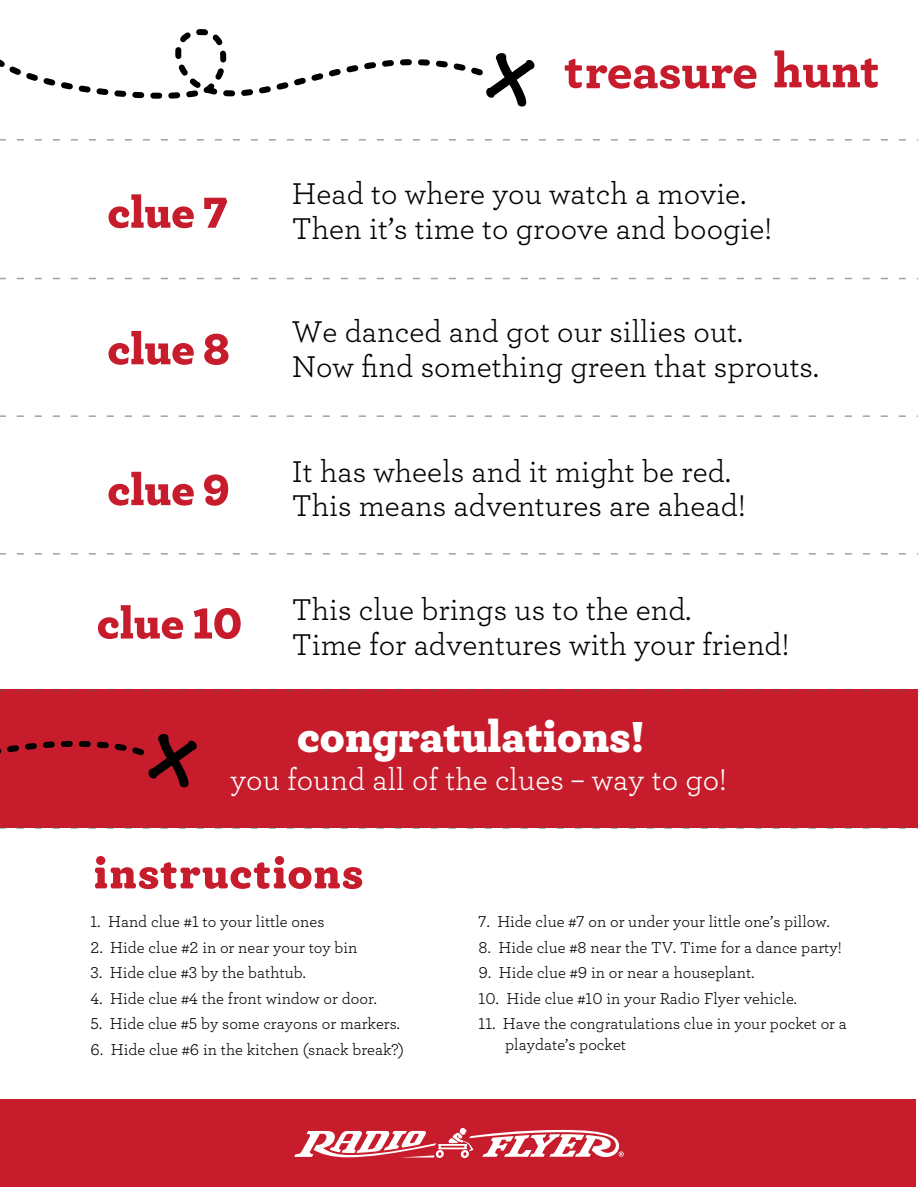
<style>
.page{position:relative;width:918px;height:1188px;background:#fff}
.page>*{position:absolute;margin:0;border:0;box-sizing:border-box;transform-origin:0 0}
.t1{font:45.6px "Archer X Black";color:#fff}
.t2{font:31.5px/34.5px "Archer";color:#000}
.t3{font:31.5px "Archer";color:#fff}
.t4{font:16.5px/21px "Archer";color:#000}
</style>
<div class="page">
<div style="left:0;top:689px;width:918px;height:139px;background:#c61c2c"></div>
<div style="left:0;top:1099px;width:916px;height:88px;background:#c61c2c"></div>
<svg style="left:0;top:278px;width:918px;height:1px"></svg>
<svg style="left:0;top:139px;width:918px;height:2px"></svg>
<svg style="left:0;top:415px;width:918px;height:2px"></svg>
<svg style="left:0;top:553px;width:918px;height:2px"></svg>
<svg style="left:0;top:690px;width:918px;height:1px"></svg>
<svg style="left:0;top:827px;width:918px;height:2px"></svg>
<svg style="left:294px;top:1127px;width:330px;height:31px"></svg>
<svg style="left:774px;top:50px;width:104px;height:38px"></svg>
<svg style="left:565px;top:59px;width:192px;height:30px"></svg>
<svg style="left:95px;top:856px;width:267px;height:33px"></svg>
<svg style="left:109px;top:194px;width:85px;height:34px"></svg>
<svg style="left:204px;top:198px;width:23px;height:30px"></svg>
<svg style="left:109px;top:331px;width:85px;height:34px"></svg>
<svg style="left:204px;top:334px;width:25px;height:31px"></svg>
<svg style="left:109px;top:472px;width:85px;height:34px"></svg>
<svg style="left:204px;top:474px;width:24px;height:32px"></svg>
<svg style="left:98px;top:605px;width:85px;height:34px"></svg>
<svg style="left:194px;top:608px;width:47px;height:31px"></svg>
<svg style="left:0;top:29px;width:483px;height:70px"></svg>
<svg style="left:0;top:740px;width:144px;height:16px"></svg>
<h2 class="t2" style="left:292px;top:175px;width:482px">Head to where you watch a movie.<br>Then it’s time to groove and boogie!</h2>
<h2 class="t2" style="left:292px;top:313px;width:529px">We danced and got our sillies out.<br>Now find something green that sprouts.</h2>
<h2 class="t2" style="left:292px;top:453px;width:456px">It has wheels and it might be red.<br>This means adventures are ahead!</h2>
<h2 class="t2" style="left:292px;top:591px;width:499px">This clue brings us to the end.<br>Time for adventures with your friend!</h2>
<h1 class="t1" style="left:297px;top:701px;width:349px">congratulations!</h1>
<h2 class="t3" style="left:230px;top:758px;width:498px">you found all of the clues – way to go!</h2>
<p class="t4" style="left:91px;top:910px;width:235px">1. Hand clue #1 to your little ones</p>
<p class="t4" style="left:91px;top:936px;width:268px">2. Hide clue #2 in or near your toy bin</p>
<p class="t4" style="left:91px;top:961px;width:217px">3. Hide clue #3 by the bathtub.</p>
<p class="t4" style="left:91px;top:987px;width:288px">4. Hide clue #4 the front window or door.</p>
<p class="t4" style="left:91px;top:1012px;width:311px">5. Hide clue #5 by some crayons or markers.</p>
<p class="t4" style="left:91px;top:1038px;width:315px">6. Hide clue #6 in the kitchen (snack break?)</p>
<p class="t4" style="left:479px;top:910px;width:353px">7. Hide clue #7 on or under your little one’s pillow.</p>
<p class="t4" style="left:479px;top:936px;width:365px">8. Hide clue #8 near the TV. Time for a dance party!</p>
<p class="t4" style="left:479px;top:961px;width:277px">9. Hide clue #9 in or near a houseplant.</p>
<p class="t4" style="left:479px;top:987px;width:320px">10. Hide clue #10 in your Radio Flyer vehicle.</p>
<p class="t4" style="left:505px;top:1012px;width:343px;text-indent:-27px">11. Have the congratulations clue in your pocket or a playdate’s pocket</p>
</div>
